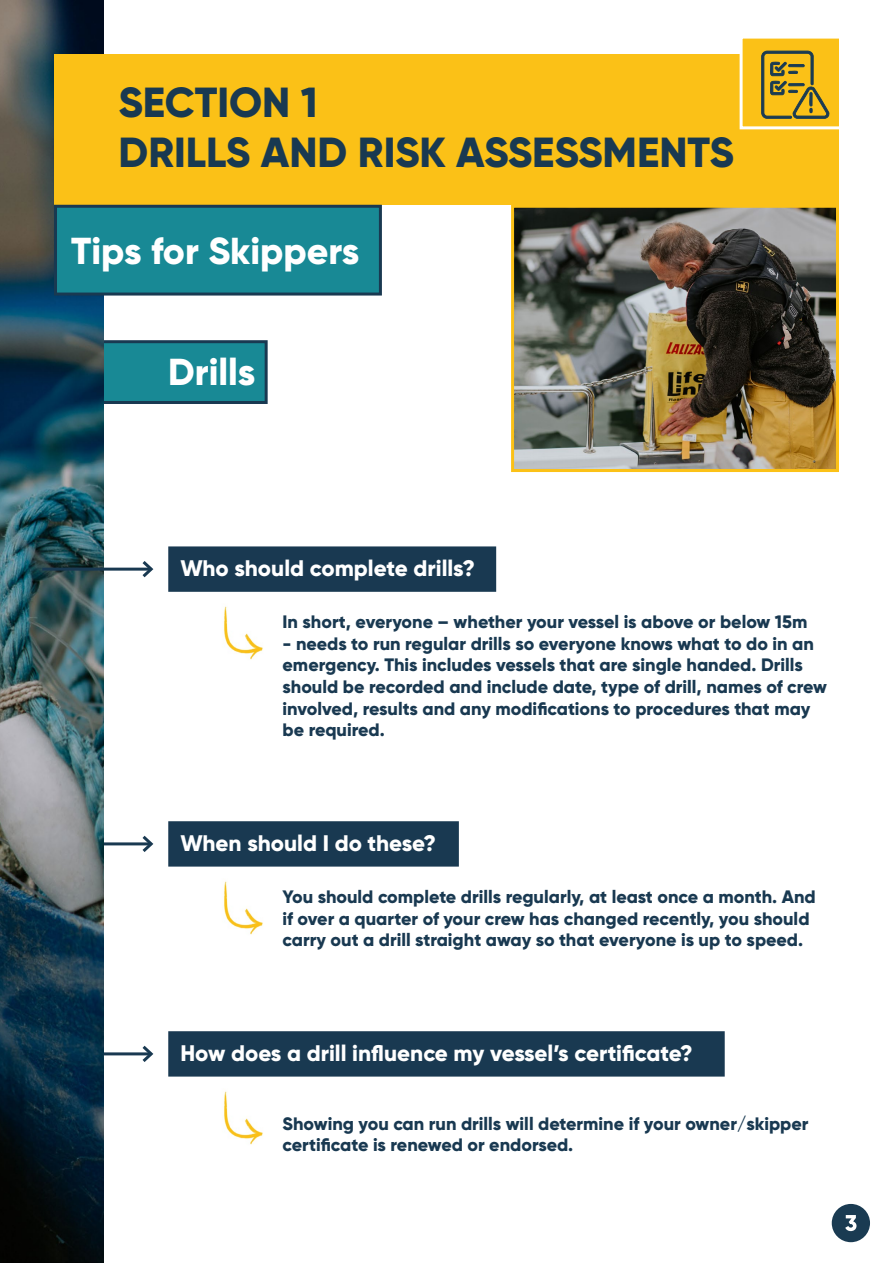
<style>
.page{position:relative;width:893px;height:1263px;background:#fff}
.page>*{position:absolute;margin:0;border:0;box-sizing:border-box;transform-origin:0 0}
.t1{font:800 42px/50.4px "Gilroy";color:#193951}
.t2{font:800 37.5px "Gilroy";color:#fff}
.t3{font:800 22.5px "Gilroy";color:#fff}
.t4{font:800 18px/21.6px "Gilroy";color:#193951}
</style>
<div class="page">
<div style="left:832px;top:1204px;width:38px;height:38px;background:#1a3b52;border-radius:50%"></div>
<hr style="left:42px;top:1052px;width:109px;height:3px;background:#193951">
<svg style="left:139px;top:1045px;width:15px;height:17px"></svg>
<div style="left:168px;top:1031px;width:557px;height:45px;background:#193951;border:3px solid #193951"></div>
<img style="left:224px;top:1091px;width:39px;height:54px">
<hr style="left:42px;top:842px;width:109px;height:3px;background:#193951">
<svg style="left:139px;top:835px;width:15px;height:17px"></svg>
<div style="left:168px;top:821px;width:291px;height:45px;background:#193951;border:3px solid #193951"></div>
<img style="left:224px;top:881px;width:39px;height:54px">
<div style="left:54px;top:340px;width:214px;height:64px;background:#188995;border:3px solid #193951"></div>
<img style="left:515px;top:209px;width:320px;height:259px">
<div style="left:511px;top:205px;width:328px;height:267px;border:3px solid #fbc117"></div>
<img style="left:0;top:1px;width:104px;height:1261px">
<div style="left:54px;top:54px;width:785px;height:151px;background:#fbc117"></div>
<div style="left:54px;top:205px;width:328px;height:91px;background:#188995;border:3px solid #193951"></div>
<hr style="left:42px;top:568px;width:109px;height:3px;background:#193951">
<svg style="left:139px;top:561px;width:15px;height:17px"></svg>
<div style="left:168px;top:546px;width:328px;height:46px;background:#193951;border:3px solid #193951"></div>
<img style="left:224px;top:606px;width:39px;height:54px">
<svg style="left:845px;top:1215px;width:11px;height:16px"></svg>
<div style="left:740px;top:36px;width:102px;height:93px;background:#fbc117;border:3px solid #fff"></div>
<svg style="left:761px;top:51px;width:69px;height:68px"></svg>
<h1 class="t1" style="left:119px;top:77px;width:617px">SECTION 1<br>DRILLS AND RISK ASSESSMENTS</h1>
<h2 class="t2" style="left:71px;top:227px;width:290px">Tips for Skippers</h2>
<h2 class="t2" style="left:168px;top:348px;width:89px">Drills</h2>
<p class="t3" style="left:180px;top:554px;width:296px">Who should complete drills?</p>
<p class="t4" style="left:283px;top:611px;width:526px">In short, everyone – whether your vessel is above or below 15m</p>
<p class="t4" style="left:283px;top:633px;width:546px">- needs to run regular drills so everyone knows what to do in an emergency. This includes vessels that are single handed. Drills should be recorded and include date, type of drill, names of crew involved, results and any modifications to procedures that may be required.</p>
<p class="t3" style="left:180px;top:829px;width:257px">When should I do these?</p>
<p class="t4" style="left:283px;top:886px;width:535px">You should complete drills regularly, at least once a month. And if over a quarter of your crew has changed recently, you should carry out a drill straight away so that everyone is up to speed.</p>
<p class="t3" style="left:180px;top:1039px;width:514px">How does a drill influence my vessel’s certificate?</p>
<p class="t4" style="left:283px;top:1112px;width:528px">Showing you can run drills will determine if your owner/skipper certificate is renewed or endorsed.</p>
</div>
